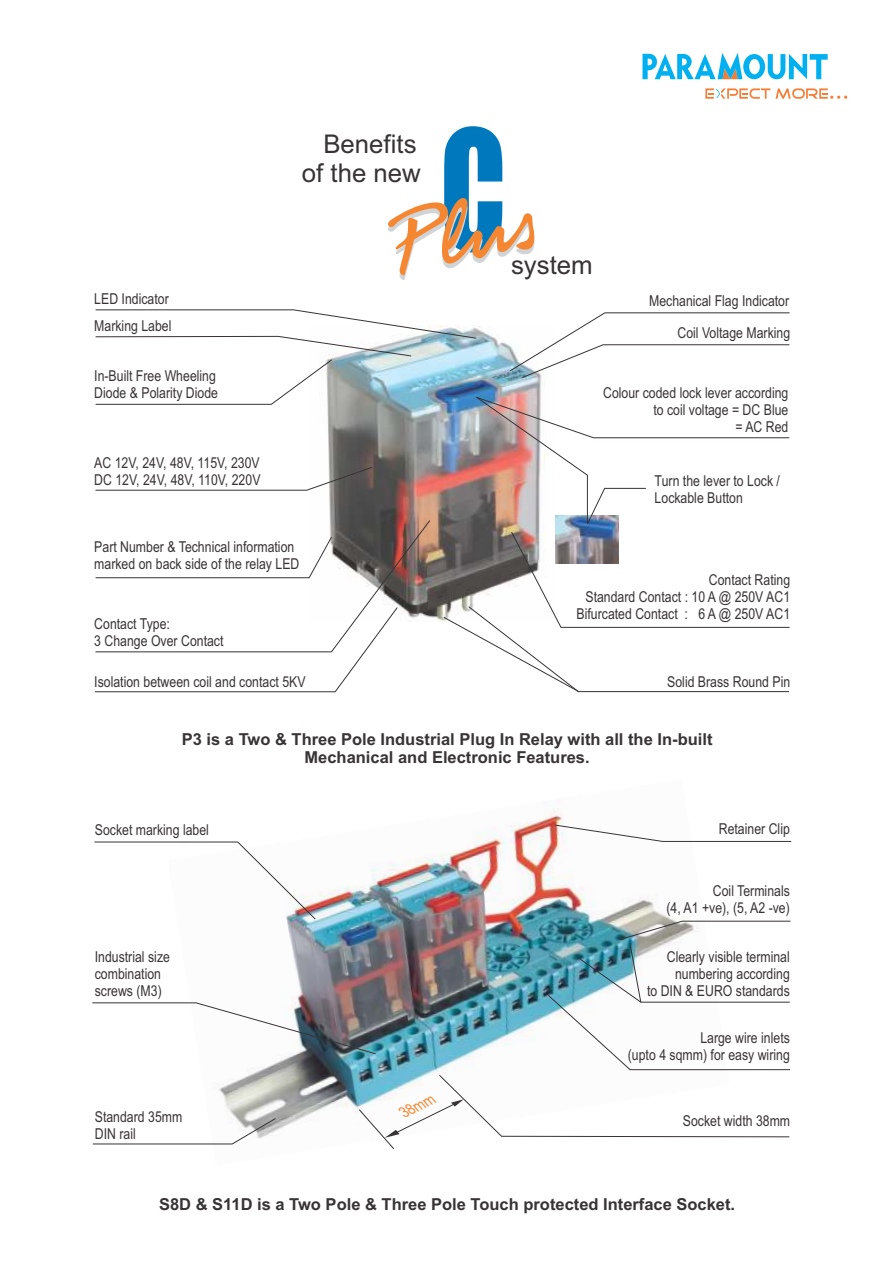
<style>
.page{position:relative;width:893px;height:1263px;background:#fff}
.page>*{position:absolute;margin:0;border:0;box-sizing:border-box;transform-origin:0 0}
.t1{font:153.3px "Impact";color:#0078bd;scale:.78 1}
.t2{font:25.8px/28.8px "Arial";color:#383336;text-align:right}
.t3{font:700 16.5px/18.5px "Arial";color:#383336;text-align:center}
.t4{font:italic 15.6px "Arial Narrow";color:#f58733;scale:1.04 1}
.t5{font:15px/17px "Arial Narrow";color:#383336}
</style>
<div class="page">
<svg style="left:388px;top:198px;width:147px;height:82px"></svg>
<svg style="left:95px;top:309px;width:695px;height:384px"></svg>
<svg style="left:642px;top:53px;width:186px;height:26px"></svg>
<svg style="left:705px;top:88px;width:142px;height:11px"></svg>
<img style="left:92px;top:824px;width:700px;height:325px">
<h2 class="t2" style="left:302px;top:132px;width:121px">Benefits of the new</h2>
<p class="t5" style="left:94px;top:287px;width:79px;line-height:26.7px">LED Indicator<br>Marking Label</p>
<p class="t5" style="left:94px;top:369px;width:125px">In-Built Free Wheeling<br>Diode &amp; Polarity Diode</p>
<p class="t5" style="left:94px;top:456px;width:168px">AC 12V, 24V, 48V, 115V, 230V<br>DC 12V, 24V, 48V, 110V, 220V</p>
<p class="t5" style="left:94px;top:539px;width:207px">Part Number &amp; Technical information marked on back side of the relay LED</p>
<p class="t5" style="left:94px;top:617px;width:131px">Contact Type:<br>3 Change Over Contact</p>
<p class="t5" style="left:94px;top:675px;width:213px">Isolation between coil and contact 5KV</p>
<h1 class="t1" style="left:440px;top:129px;width:86px">C</h1>
<h2 class="t2" style="left:511px;top:253px;width:83px">system</h2>
<p class="t5" style="left:649px;top:287px;width:143px;line-height:31.3px;text-align:right">Mechanical Flag Indicator<br>Coil Voltage Marking</p>
<p class="t5" style="left:603px;top:386px;width:187px;text-align:right">Colour coded lock lever according to coil voltage = DC Blue<br>= AC Red</p>
<p class="t5" style="left:655px;top:473px;width:127px">Turn the lever to Lock /<br>Lockable Button</p>
<p class="t5" style="left:577px;top:573px;width:215px;text-align:right">Contact Rating<br>Standard Contact : 10 A @ 250V AC1<br>Bifurcated Contact : 6 A @ 250V AC1</p>
<p class="t5" style="left:667px;top:674px;width:125px">Solid Brass Round Pin</p>
<p class="t3" style="left:182px;top:731px;width:532px">P3 is a Two &amp; Three Pole Industrial Plug In Relay with all the In-built<br>Mechanical and Electronic Features.</p>
<p class="t5" style="left:95px;top:822px;width:116px">Socket marking label</p>
<p class="t5" style="left:719px;top:822px;width:73px">Retainer Clip</p>
<p class="t5" style="left:666px;top:884px;width:125px;text-align:right">Coil Terminals<br>(4, A1 +ve), (5, A2 -ve)</p>
<p class="t5" style="left:95px;top:950px;width:77px">Industrial size combination screws (M3)</p>
<p class="t5" style="left:647px;top:949px;width:144px;text-align:right">Clearly visible terminal numbering according<br>to DIN &amp; EURO standards</p>
<p class="t5" style="left:628px;top:1031px;width:164px;text-align:right">Large wire inlets<br>(upto 4 sqmm) for easy wiring</p>
<p class="t5" style="left:95px;top:1110px;width:89px">Standard 35mm<br>DIN rail</p>
<p class="t4" style="left:399px;top:1108px;width:37px;rotate:-27deg">38mm</p>
<p class="t5" style="left:683px;top:1113px;width:109px">Socket width 38mm</p>
<p class="t3" style="left:159px;top:1197px;width:578px">S8D &amp; S11D is a Two Pole &amp; Three Pole Touch protected Interface Socket.</p>
</div>
